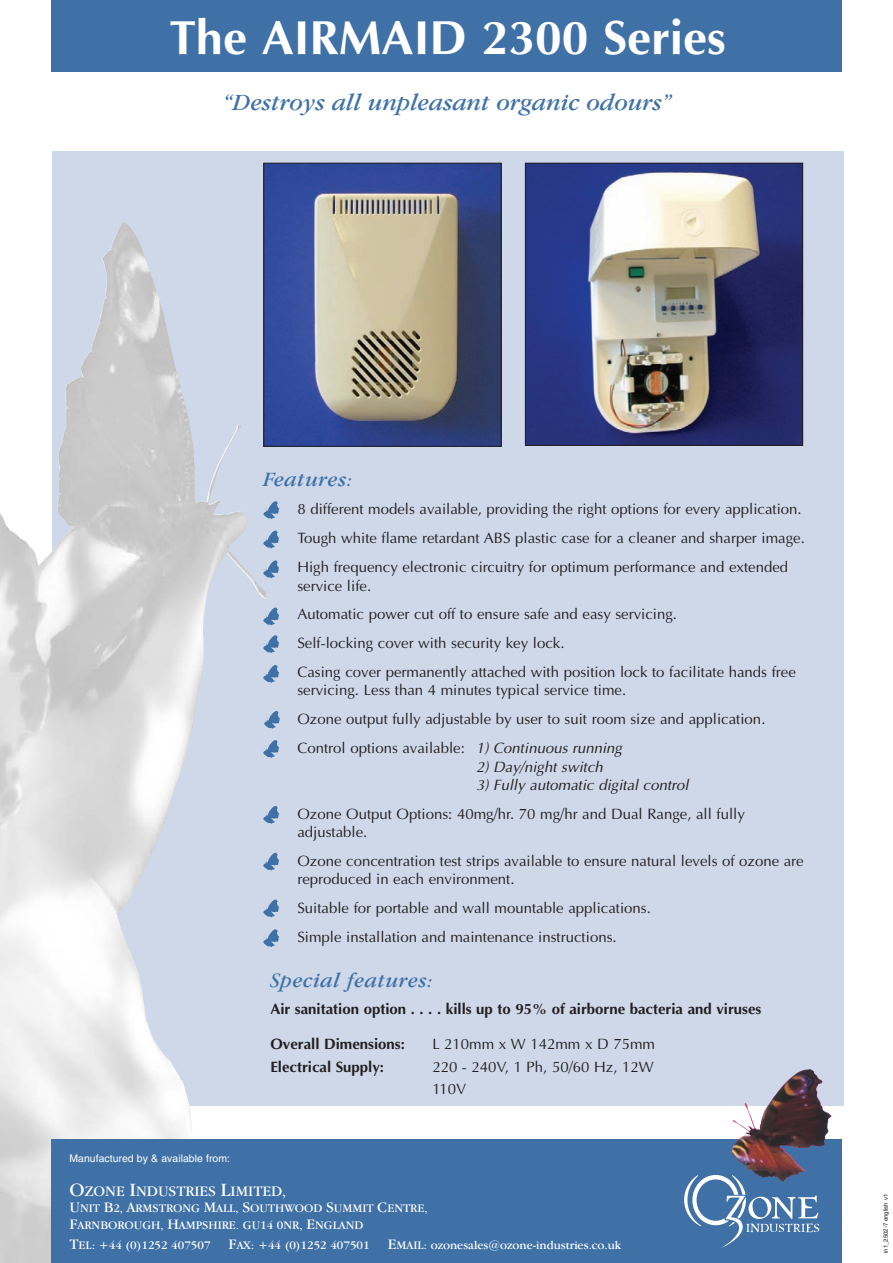
<style>
.page{position:relative;width:893px;height:1263px;background:#fff}
.page>*{position:absolute;margin:0;border:0;box-sizing:border-box;transform-origin:0 0}
.t1{font:700 48px "Optima";color:#fff}
.t2{font:italic 24px "Garamond IT Cby BT";color:#3f71a7}
.t3{font:italic 21px "Garamond IT Cby BT";letter-spacing:.025em;color:#3f71a7}
.t4{font:15px/29px "Optima";color:#231f20}
.t5{font:700 15px "Optima";color:#231f20}
.t6{font:italic 15px "Optima";color:#231f20}
.t7{font:15px "Garamond IT Cby BT";color:#fff}
.t8{font:12px/16.5px "Garamond IT Cby BT";color:#fff}
.t9{font:10.5px "Helvetica";color:#fff}
.t10{font:6px "Helvetica";color:#231f20}
.s1{font-style:italic}
.s2{font-size:19.5px}
.s3{font-size:15px}
</style>
<div class="page">
<div style="left:52px;top:151px;width:792px;height:955px;background:#ced8e9"></div>
<img style="left:266px;top:165px;width:233px;height:279px">
<div style="left:264px;top:163px;width:237px;height:283px;border:1px solid #231f20"></div>
<img style="left:0;top:222px;width:267px;height:1041px">
<div style="left:52px;top:0;width:790px;height:72px;background:#3f71a7"></div>
<div style="left:52px;top:1140px;width:790px;height:123px;background:#3f71a7"></div>
<img style="left:527px;top:165px;width:274px;height:279px">
<div style="left:525px;top:163px;width:278px;height:283px;border:1px solid #231f20"></div>
<svg style="left:263px;top:501px;width:16px;height:18px"></svg>
<svg style="left:263px;top:530px;width:16px;height:18px"></svg>
<svg style="left:263px;top:560px;width:16px;height:18px"></svg>
<svg style="left:263px;top:607px;width:16px;height:18px"></svg>
<svg style="left:263px;top:635px;width:16px;height:18px"></svg>
<svg style="left:263px;top:665px;width:16px;height:18px"></svg>
<svg style="left:264px;top:711px;width:16px;height:18px"></svg>
<svg style="left:263px;top:740px;width:16px;height:18px"></svg>
<svg style="left:263px;top:806px;width:16px;height:18px"></svg>
<svg style="left:263px;top:853px;width:16px;height:17px"></svg>
<svg style="left:263px;top:899px;width:16px;height:18px"></svg>
<svg style="left:263px;top:929px;width:16px;height:18px"></svg>
<svg style="left:684px;top:1175px;width:135px;height:73px"></svg>
<img style="left:732px;top:1069px;width:100px;height:113px">
<h1 class="t1" style="left:170px;top:10px;width:558px">The AIRMAID 2300 Series</h1>
<h2 class="t2" style="left:223px;top:94px;width:450px">“Destroys all unpleasant organic odours”</h2>
<h3 class="t3" style="left:263px;top:472px;width:92px">Features:</h3>
<p class="t4" style="left:297px;top:495px;width:509px">8 different models available, providing the right options for every application.<br>Tough white flame retardant ABS plastic case for a cleaner and sharper image.<br>High frequency electronic circuitry for optimum performance and extended</p>
<p class="t4" style="left:297px;top:571px;width:500px">service life.<br>Automatic power cut off to ensure safe and easy servicing.<br>Self-locking cover with security key lock.<br>Casing cover permanently attached with position lock to facilitate hands free</p>
<p class="t4" style="left:297px;top:676px;width:470px">servicing. Less than 4 minutes typical service time.<br>Ozone output fully adjustable by user to suit room size and application.<br>Control options available: <span class="s1">1) Continuous running</span></p>
<p class="t6" style="left:476px;top:758px;width:128px">2) Day/night switch</p>
<p class="t6" style="left:476px;top:776px;width:214px">3) Fully automatic digital control</p>
<p class="t4" style="left:297px;top:804px;width:449px;line-height:18.3px">Ozone Output Options: 40mg/hr. 70 mg/hr and Dual Range, all fully adjustable.</p>
<p class="t4" style="left:297px;top:851px;width:508px;line-height:18.3px">Ozone concentration test strips available to ensure natural levels of ozone are reproduced in each environment.</p>
<p class="t4" style="left:297px;top:893px;width:355px">Suitable for portable and wall mountable applications.<br>Simple installation and maintenance instructions.</p>
<h3 class="t3" style="left:270px;top:972px;width:165px">Special features:</h3>
<p class="t5" style="left:270px;top:1000px;width:493px">Air sanitation option . . . . kills up to 95% of airborne bacteria and viruses</p>
<p class="t5" style="left:270px;top:1035px;width:136px">Overall Dimensions:</p>
<p class="t4" style="left:432px;top:1029px;width:224px">L 210mm x W 142mm x D 75mm</p>
<p class="t5" style="left:270px;top:1057px;width:115px">Electrical Supply:</p>
<p class="t4" style="left:432px;top:1055px;width:223px;line-height:22.5px">220 - 240V, 1 Ph, 50/60 Hz, 12W<br>110V</p>
<p class="t9" style="left:70px;top:1154px;width:162px">Manufactured by &amp; available from:</p>
<p class="t7" style="left:70px;top:1185px;width:218px"><span class="s2">O</span>ZONE <span class="s2">I</span>NDUSTRIES <span class="s2">L</span>IMITED,</p>
<p class="t8" style="left:70px;top:1201px;width:360px"><span class="s3">U</span>NIT <span class="s3">B</span>2, <span class="s3">A</span>RMSTRONG <span class="s3">M</span>ALL, <span class="s3">S</span>OUTHWOOD <span class="s3">S</span>UMMIT <span class="s3">C</span>ENTRE,<br><span class="s3">F</span>ARNBOROUGH, <span class="s3">H</span>AMPSHIRE. GU14 0NR, <span class="s3">E</span>NGLAND</p>
<p class="t8" style="left:70px;top:1238px;width:553px"><span class="s3">T</span>EL: +44 (0)1252 407507 <span class="s3">F</span>AX: +44 (0)1252 407501 <span class="s3">E</span>MAIL: ozonesales@ozone-industries.co.uk</p>
<p class="t10" style="left:883px;top:1253px;width:61px;rotate:-90deg">in1_2502-7 english v1</p>
</div>
